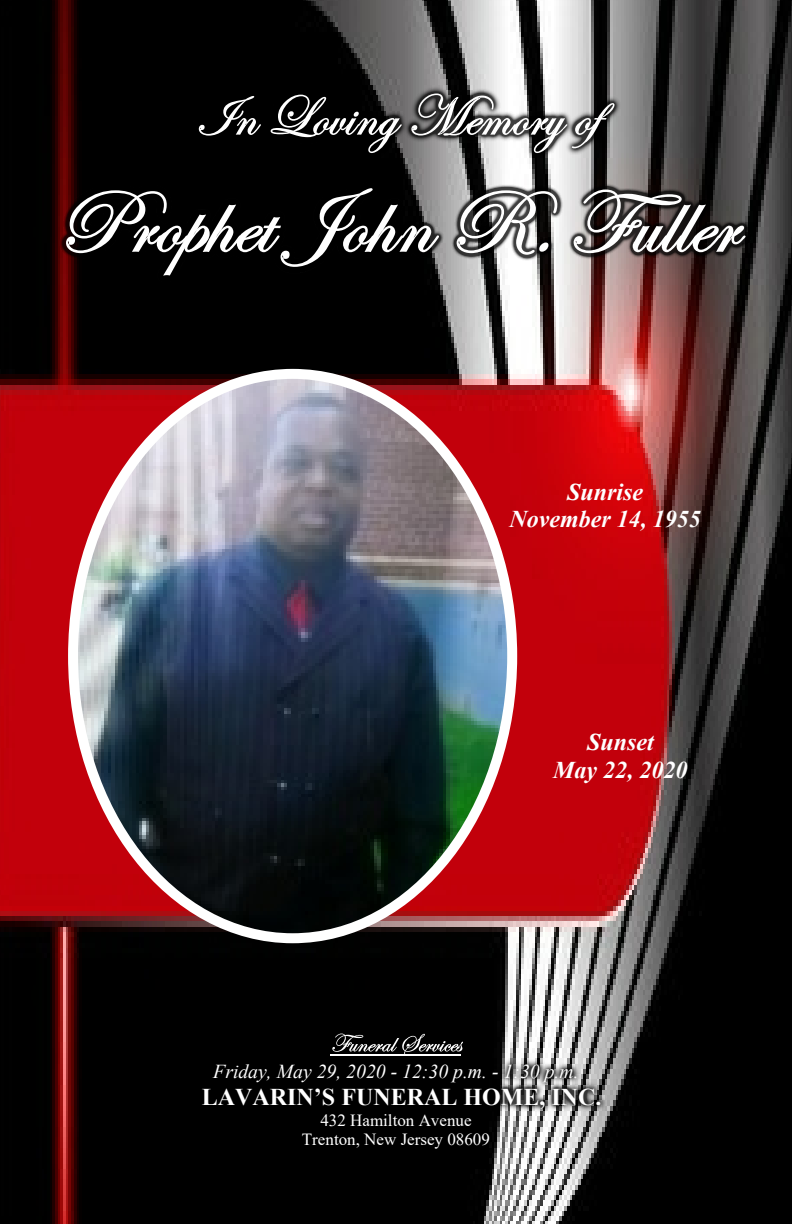
<style>
.page{position:relative;width:792px;height:1224px;background:#fff}
.page>*{position:absolute;margin:0;border:0;box-sizing:border-box;transform-origin:0 0}
.t1{font:italic 700 24px/27.6px "Times New Roman";color:#fff;text-align:center}
.t2{font:700 24px "Times New Roman";color:#fff}
.t3{font:italic 19.6px "Times New Roman";color:#fff}
.t4{font:17px/19.6px "Times New Roman";color:#fff;text-align:center}
</style>
<div class="page">
<img style="left:0;top:0;width:792px;height:1224px">
<img style="left:83px;top:1018px;width:626px;height:206px">
<svg style="left:332px;top:1034px;width:131px;height:22px;background:#3f3f3f"></svg>
<hr style="left:331px;top:1055px;width:130px;height:1px;background:#fff">
<img style="left:187px;top:69px;width:442px;height:85px">
<svg style="left:199px;top:96px;width:62px;height:40px;background:#323232"></svg>
<svg style="left:271px;top:95px;width:131px;height:58px;background:#363636"></svg>
<svg style="left:411px;top:94px;width:204px;height:59px"></svg>
<img style="left:73px;top:374px;width:439px;height:564px;border-radius:50%">
<img style="left:50px;top:154px;width:730px;height:133px">
<svg style="left:66px;top:188px;width:373px;height:88px;background:#323131"></svg>
<svg style="left:457px;top:190px;width:100px;height:65px"></svg>
<svg style="left:574px;top:190px;width:172px;height:63px"></svg>
<h1 class="t1" style="left:509px;top:480px;width:193px">Sunrise<br>November 14, 1955</h1>
<h1 class="t1" style="left:553px;top:731px;width:136px">Sunset<br>May 22, 2020</h1>
<p class="t3" style="left:213px;top:1064px;width:367px">Friday, May 29, 2020 - 12:30 p.m. - 1:30 p.m.</p>
<h1 class="t2" style="left:202px;top:1088px;width:401px">LAVARIN’S FUNERAL HOME, INC.</h1>
<p class="t4" style="left:302px;top:1112px;width:190px">432 Hamilton Avenue<br>Trenton, New Jersey 08609</p>
</div>
